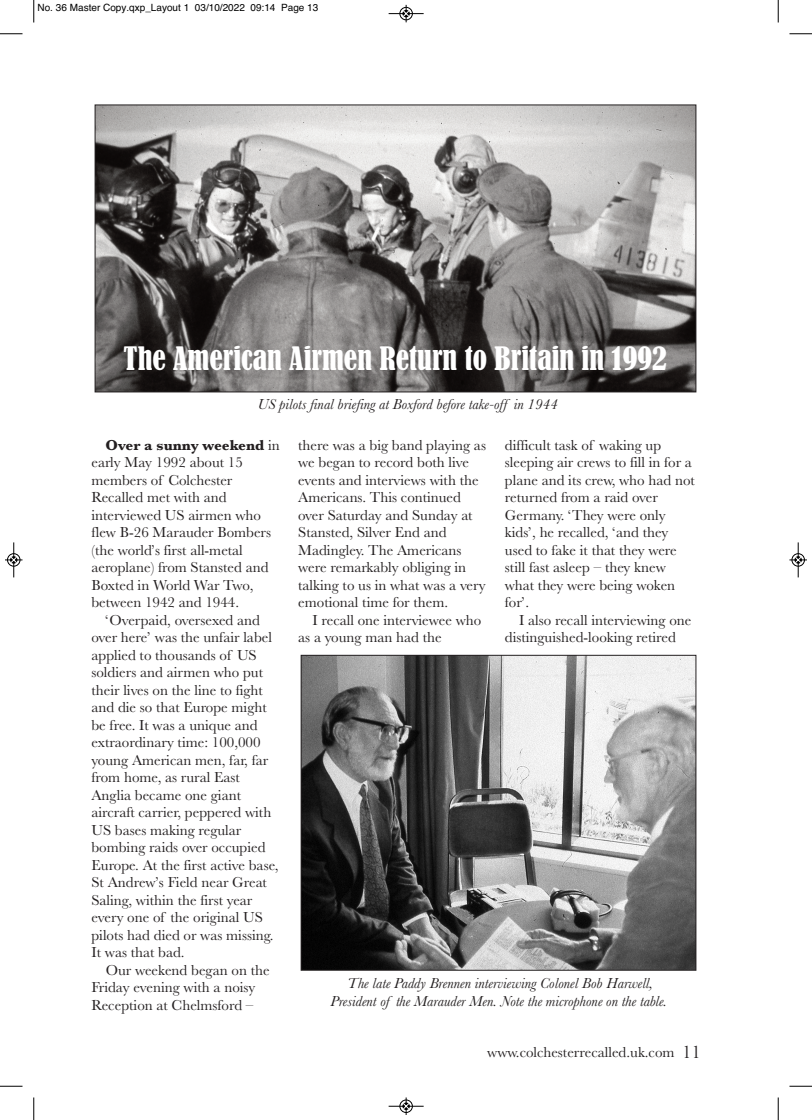
<style>
.page{position:relative;width:812px;height:1120px;background:#fff}
.page>*{position:absolute;margin:0;border:0;box-sizing:border-box;transform-origin:0 0}
.t1{font:condensed 30px "Bernard";color:#fff}
.t2{font:15px/17.5px "Baskerville";color:#231f20}
.t3{font:italic 15px/17.5px "Baskerville";color:#231f20;text-align:center}
.t4{font:10px "Helvetica";color:#000}
.s1{font-weight:700}
.s2{font-size:18.75px}
</style>
<div class="page">
<img style="left:303px;top:657px;width:391px;height:311px">
<div style="left:301px;top:655px;width:395px;height:315px;border:1px solid #231f20"></div>
<img style="left:97px;top:107px;width:597px;height:283px">
<div style="left:95px;top:105px;width:601px;height:287px;border:1px solid #231f20"></div>
<svg style="left:33px;top:0;width:2px;height:23px"></svg>
<svg style="left:0;top:33px;width:22px;height:2px"></svg>
<svg style="left:777px;top:0;width:2px;height:23px"></svg>
<svg style="left:789px;top:33px;width:23px;height:2px"></svg>
<svg style="left:33px;top:1097px;width:2px;height:23px"></svg>
<svg style="left:0;top:1086px;width:22px;height:1px"></svg>
<svg style="left:777px;top:1097px;width:2px;height:23px"></svg>
<svg style="left:789px;top:1086px;width:23px;height:1px"></svg>
<div style="left:399px;top:7px;width:14px;height:13px;border:1px solid #fff;border-radius:50%"></div>
<hr style="left:388px;top:13px;width:35px;height:1px;background:#000">
<div style="left:400px;top:7px;width:12px;height:13px;border:1px solid #000;border-radius:50%"></div>
<svg style="left:403px;top:5px;width:6px;height:17px"></svg>
<div style="left:399px;top:1099px;width:14px;height:14px;border:1px solid #fff;border-radius:50%"></div>
<hr style="left:388px;top:1106px;width:35px;height:1px;background:#000">
<div style="left:400px;top:1100px;width:12px;height:13px;border:1px solid #000;border-radius:50%"></div>
<svg style="left:403px;top:1097px;width:6px;height:18px"></svg>
<div style="left:7px;top:553px;width:13px;height:14px;border:1px solid #fff;border-radius:50%"></div>
<hr style="left:14px;top:542px;width:1px;height:35px;background:#000">
<div style="left:7px;top:553px;width:13px;height:13px;border:1px solid #000;border-radius:50%"></div>
<svg style="left:5px;top:557px;width:17px;height:6px"></svg>
<div style="left:791px;top:553px;width:13px;height:14px;border:1px solid #fff;border-radius:50%"></div>
<hr style="left:798px;top:542px;width:1px;height:35px;background:#000">
<div style="left:791px;top:553px;width:13px;height:13px;border:1px solid #000;border-radius:50%"></div>
<svg style="left:789px;top:557px;width:18px;height:6px"></svg>
<p class="t4" style="left:38px;top:2px;width:282px">No. 36 Master Copy.qxp_Layout 1 03/10/2022 09:14 Page 13</p>
<h1 class="t1" style="left:124px;top:342px;width:544px">The American Airmen Return to Britain in 1992</h1>
<p class="t3" style="left:258px;top:396px;width:301px">US pilots final briefing at Boxford before take-off in 1944</p>
<p class="t2" style="left:91px;top:436px;width:190px;text-indent:14px"><span class="s1">Over a sunny weekend</span> in early May 1992 about 15 members of Colchester<br>Recalled met with and interviewed US airmen who flew B-26 Marauder Bombers (the world’s first all-metal aeroplane) from Stansted and<br>Boxted in World War Two, between 1942 and 1944.</p>
<p class="t2" style="left:91px;top:611px;width:189px;text-indent:14px">‘Overpaid, oversexed and over here’ was the unfair label applied to thousands of US soldiers and airmen who put their lives on the line to fight and die so that Europe might be free. It was a unique and extraordinary time: 100,000 young American men, far, far from home, as rural East<br>Anglia became one giant aircraft carrier, peppered with<br>US bases making regular bombing raids over occupied<br>Europe. At the first active base,<br>St Andrew’s Field near Great<br>Saling, within the first year every one of the original US pilots had died or was missing.<br>It was that bad.</p>
<p class="t2" style="left:91px;top:961px;width:180px;text-indent:14px">Our weekend began on the<br>Friday evening with a noisy<br>Reception at Chelmsford –</p>
<p class="t2" style="left:298px;top:436px;width:189px">there was a big band playing as we began to record both live events and interviews with the<br>Americans. This continued over Saturday and Sunday at<br>Stansted, Silver End and<br>Madingley. The Americans were remarkably obliging in talking to us in what was a very emotional time for them.</p>
<p class="t2" style="left:298px;top:611px;width:184px;text-indent:14px">I recall one interviewee who as a young man had the</p>
<p class="t2" style="left:505px;top:436px;width:191px">difficult task of waking up sleeping air crews to fill in for a plane and its crew, who had not returned from a raid over<br>Germany. ‘They were only kids’, he recalled, ‘and they used to fake it that they were still fast asleep – they knew what they were being woken for’.</p>
<p class="t2" style="left:505px;top:611px;width:188px;text-indent:14px">I also recall interviewing one distinguished-looking retired</p>
<p class="t3" style="left:330px;top:974px;width:338px">The late Paddy Brennen interviewing Colonel Bob Harwell,<br>President of the Marauder Men. Note the microphone on the table.</p>
<p class="t2" style="left:487px;top:1043px;width:215px">www.colchesterrecalled.uk.com <span class="s2">11</span></p>
</div>
